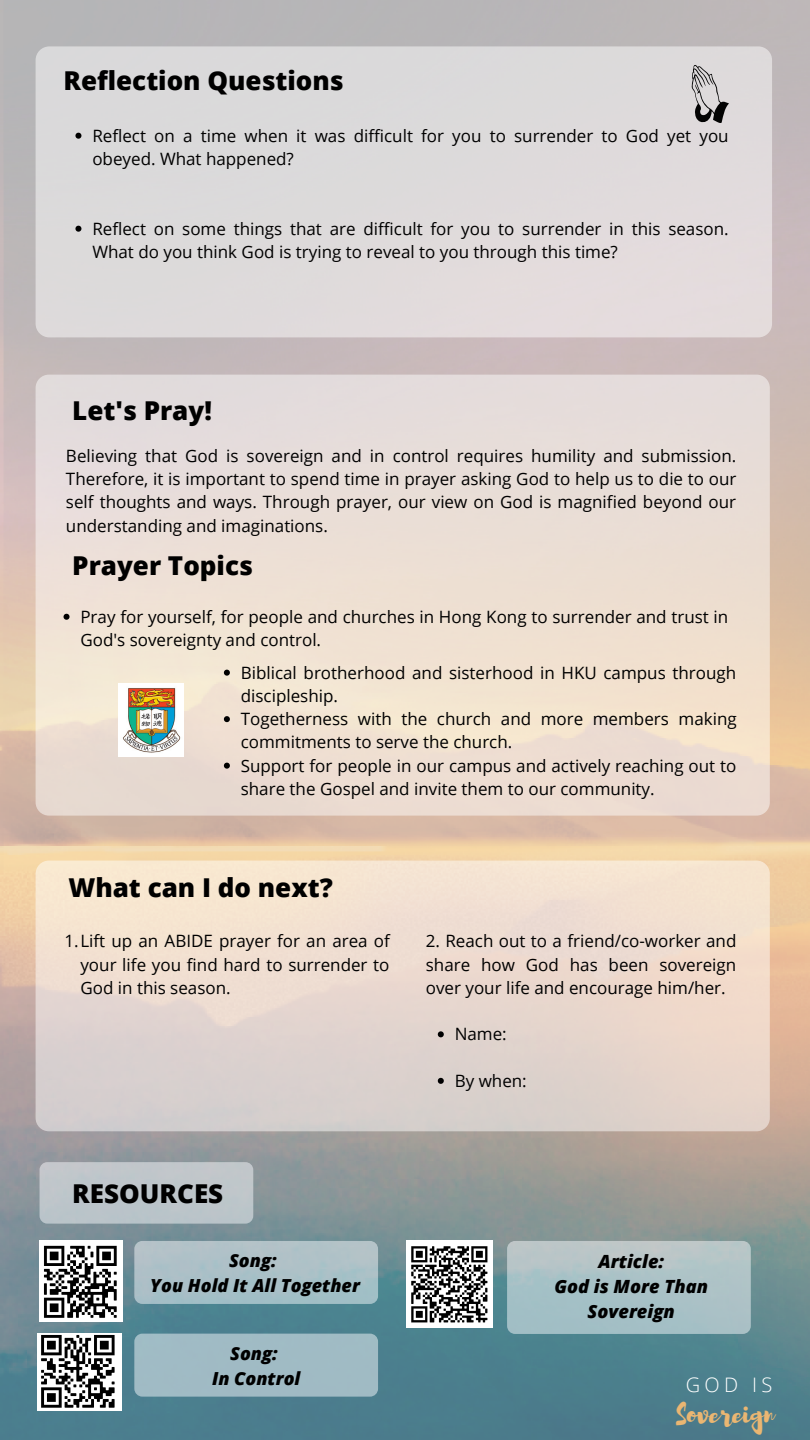
<style>
.page{position:relative;width:810px;height:1440px;background:#fff}
.page>*{position:absolute;margin:0;border:0;box-sizing:border-box;transform-origin:0 0}
.t1{font:28px "Brusher";color:#eab672}
.t2{font:800 26px "Open Sans";color:#000}
.t3{font:300 20px "Open Sans";color:#fff}
.t4{font:italic 800 18.2px/25px "Open Sans";color:#000;text-align:center}
.t5{font:italic 800 18px "Open Sans";color:#000}
.t6{font:17px/23.2px "Open Sans";color:#000}
</style>
<div class="page">
<img style="left:0;top:0;width:810px;height:1440px">
<img style="left:407px;top:1241px;width:86px;height:87px">
<img style="left:39px;top:1241px;width:84px;height:81px">
<img style="left:38px;top:1334px;width:83px;height:76px">
<div style="left:36px;top:46px;width:736px;height:291px;background:#dddadb;border-radius:14px"></div>
<svg style="left:75px;top:133px;width:6px;height:6px"></svg>
<svg style="left:75px;top:226px;width:6px;height:6px"></svg>
<div style="left:36px;top:375px;width:734px;height:441px;background:#ecded4;border-radius:13px"></div>
<svg style="left:224px;top:670px;width:6px;height:6px"></svg>
<svg style="left:224px;top:716px;width:6px;height:6px"></svg>
<svg style="left:224px;top:763px;width:6px;height:6px"></svg>
<svg style="left:64px;top:614px;width:6px;height:6px"></svg>
<img style="left:118px;top:683px;width:65px;height:74px">
<div style="left:36px;top:861px;width:734px;height:270px;background:linear-gradient(to bottom,#fbe6d2,#d6cccb);border-radius:13px"></div>
<div style="left:134px;top:1241px;width:244px;height:63px;background:#acc0c7;border-radius:8px"></div>
<svg style="left:692px;top:65px;width:37px;height:58px"></svg>
<div style="left:40px;top:1162px;width:213px;height:62px;background:#bec5ca;border-radius:8px"></div>
<svg style="left:438px;top:1031px;width:6px;height:6px"></svg>
<svg style="left:438px;top:1078px;width:6px;height:6px"></svg>
<div style="left:507px;top:1241px;width:244px;height:93px;background:linear-gradient(to bottom,#bbc6c8,#9ebec5);border-radius:8px"></div>
<div style="left:134px;top:1334px;width:244px;height:63px;background:#a0bbc4;border-radius:8px"></div>
<p class="t2" style="left:63px;top:62px;width:282px">Reflection Questions</p>
<p class="t6" style="left:92px;top:123px;width:638px">Reflect on a time when it was difficult for you to surrender to God yet you obeyed. What happened?</p>
<p class="t6" style="left:92px;top:216px;width:638px">Reflect on some things that are difficult for you to surrender in this season.<br>What do you think God is trying to reveal to you through this time?</p>
<p class="t2" style="left:72px;top:392px;width:141px">Let's Pray!</p>
<p class="t6" style="left:66px;top:444px;width:672px;text-align:justify">Believing that God is sovereign and in control requires humility and submission.<br>Therefore, it is important to spend time in prayer asking God to help us to die to our self thoughts and ways. Through prayer, our view on God is magnified beyond our understanding and imaginations.</p>
<p class="t2" style="left:72px;top:547px;width:182px">Prayer Topics</p>
<p class="t6" style="left:80px;top:605px;width:649px">Pray for yourself, for people and churches in Hong Kong to surrender and trust in<br>God's sovereignty and control.</p>
<p class="t6" style="left:241px;top:660px;width:497px">Biblical brotherhood and sisterhood in HKU campus through discipleship.</p>
<p class="t6" style="left:241px;top:707px;width:497px">Togetherness with the church and more members making commitments to serve the church.</p>
<p class="t6" style="left:241px;top:753px;width:497px">Support for people in our campus and actively reaching out to share the Gospel and invite them to our community.</p>
<p class="t2" style="left:68px;top:869px;width:266px">What can I do next?</p>
<p class="t6" style="left:80px;top:929px;width:311px;text-align:justify;text-indent:-16px">1.Lift up an ABIDE prayer for an area of your life you find hard to surrender to God in this season.</p>
<p class="t6" style="left:426px;top:929px;width:312px;text-align:justify">2. Reach out to a friend/co-worker and share how God has been sovereign over your life and encourage him/her.</p>
<p class="t6" style="left:455px;top:1022px;width:54px">Name:</p>
<p class="t6" style="left:455px;top:1069px;width:74px">By when:</p>
<p class="t2" style="left:72px;top:1175px;width:152px">RESOURCES</p>
<p class="t5" style="left:229px;top:1248px;width:49px">Song:</p>
<p class="t5" style="left:150px;top:1273px;width:211px">You Hold It All Together</p>
<p class="t5" style="left:230px;top:1341px;width:49px">Song:</p>
<p class="t5" style="left:212px;top:1365px;width:90px">In Control</p>
<p class="t4" style="left:598px;top:1248px;width:67px">Article:</p>
<p class="t4" style="left:554px;top:1273px;width:155px">God is More Than<br>Sovereign</p>
<p class="t3" style="left:686px;top:1370px;width:88px">GOD IS</p>
<p class="t1" style="left:676px;top:1395px;width:99px">Sovereign</p>
</div>
